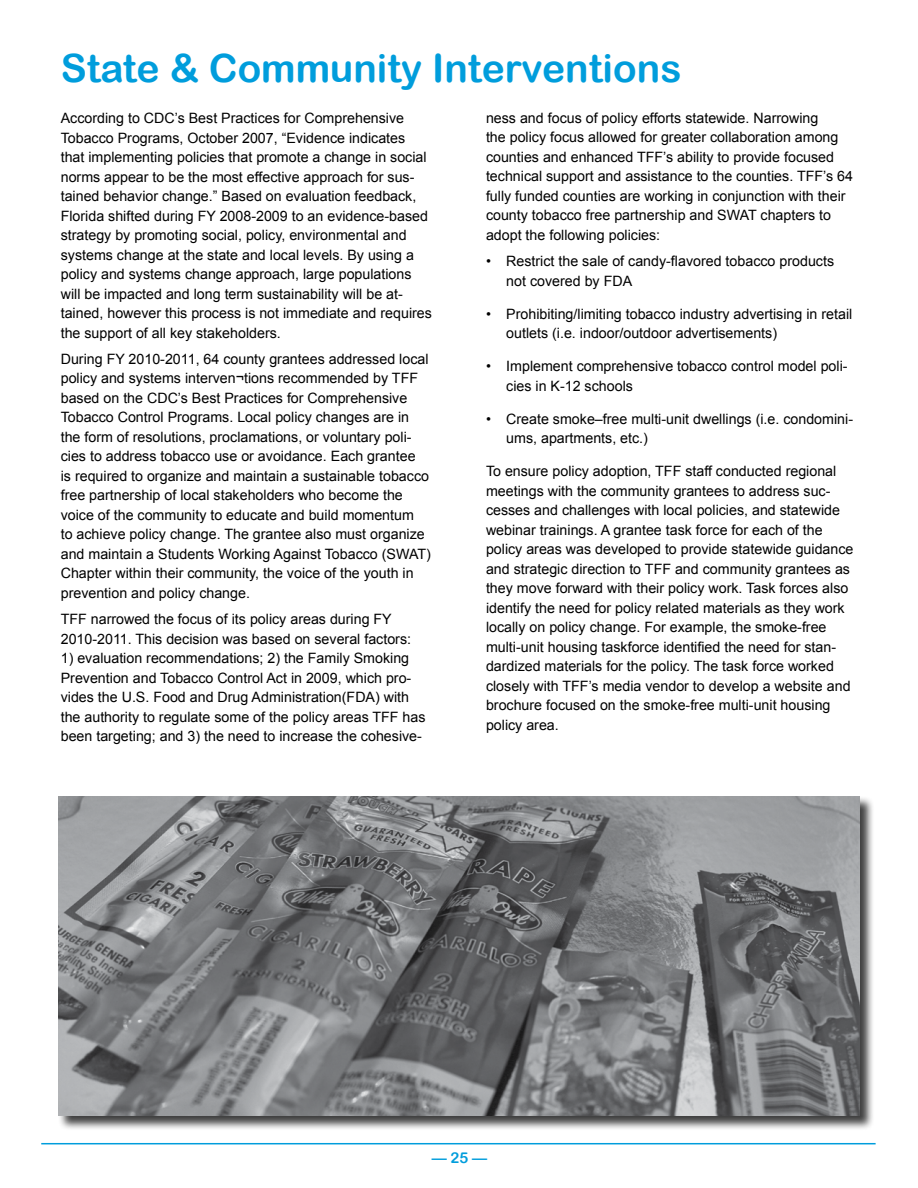
<style>
.page{position:relative;width:918px;height:1188px;background:#fff}
.page>*{position:absolute;margin:0;border:0;box-sizing:border-box;transform-origin:0 0}
.t1{font:39px "Arial Rounded MT Bold";color:#009ddc}
.t2{font:15px "Arial Rounded MT Bold";color:#009ddc}
.t3{font:14.25px/19.5px "Arial";color:#000}
</style>
<div class="page">
<hr style="left:41px;top:1143px;width:835px;height:1px;background:#009ddc">
<div style="left:57px;top:796px;width:817px;height:335px;background:#000;opacity:.75"></div>
<img style="left:58px;top:797px;width:802px;height:319px">
<h1 class="t1" style="left:61px;top:45px;width:622px">State &amp; Community Interventions</h1>
<p class="t3" style="left:61px;top:109px;width:373px">According to CDC’s Best Practices for Comprehensive Tobacco Programs, October 2007, “Evidence indicates that implementing policies that promote a change in social norms appear to be the most effective approach for sus&shy;tained behavior change.” Based on evaluation feedback, Florida shifted during FY 2008-2009 to an evidence-based strategy by promoting social, policy, environmental and systems change at the state and local levels. By using a policy and systems change approach, large populations will be impacted and long term sustainability will be at&shy;tained, however this process is not immediate and requires the support of all key stakeholders.</p>
<p class="t3" style="left:61px;top:349px;width:372px">During FY 2010-2011, 64 county grantees addressed local policy and systems interven¬tions recommended by TFF based on the CDC’s Best Practices for Comprehensive Tobacco Control Programs. Local policy changes are in the form of resolutions, proclamations, or voluntary poli&shy;cies to address tobacco use or avoidance. Each grantee<br>is required to organize and maintain a sustainable tobacco free partnership of local stakeholders who become the voice of the community to educate and build momentum<br>to achieve policy change. The grantee also must organize and maintain a Students Working Against Tobacco (SWAT)<br>Chapter within their community, the voice of the youth in prevention and policy change.</p>
<p class="t3" style="left:61px;top:609px;width:352px">TFF narrowed the focus of its policy areas during FY<br>2010-2011. This decision was based on several factors:</p>
<p class="t3" style="left:61px;top:648px;width:366px">1) evaluation recommendations; 2) the Family Smoking Prevention and Tobacco Control Act in 2009, which pro&shy;vides the U.S. Food and Drug Administration(FDA) with the authority to regulate some of the policy areas TFF has been targeting; and 3) the need to increase the cohesive-</p>
<p class="t3" style="left:486px;top:108px;width:369px">ness and focus of policy efforts statewide. Narrowing<br>the policy focus allowed for greater collaboration among counties and enhanced TFF’s ability to provide focused technical support and assistance to the counties. TFF’s 64 fully funded counties are working in conjunction with their county tobacco free partnership and SWAT chapters to adopt the following policies:</p>
<p class="t3" style="left:506px;top:252px;width:329px;text-indent:-20px">• Restrict the sale of candy-flavored tobacco products not covered by FDA</p>
<p class="t3" style="left:506px;top:304px;width:348px;text-indent:-20px">• Prohibiting/limiting tobacco industry advertising in retail outlets (i.e. indoor/outdoor advertisements)</p>
<p class="t3" style="left:506px;top:357px;width:343px;text-indent:-20px">• Implement comprehensive tobacco control model poli&shy;cies in K-12 schools</p>
<p class="t3" style="left:506px;top:409px;width:348px;text-indent:-20px">• Create smoke–free multi-unit dwellings (i.e. condomini&shy;ums, apartments, etc.)</p>
<p class="t3" style="left:486px;top:462px;width:369px">To ensure policy adoption, TFF staff conducted regional meetings with the community grantees to address suc&shy;cesses and challenges with local policies, and statewide webinar trainings. A grantee task force for each of the policy areas was developed to provide statewide guidance and strategic direction to TFF and community grantees as they move forward with their policy work. Task forces also identify the need for policy related materials as they work locally on policy change. For example, the smoke-free multi-unit housing taskforce identified the need for stan&shy;dardized materials for the policy. The task force worked closely with TFF’s media vendor to develop a website and brochure focused on the smoke-free multi-unit housing policy area.</p>
<p class="t2" style="left:432px;top:1149px;width:57px">— 25 —</p>
</div>
